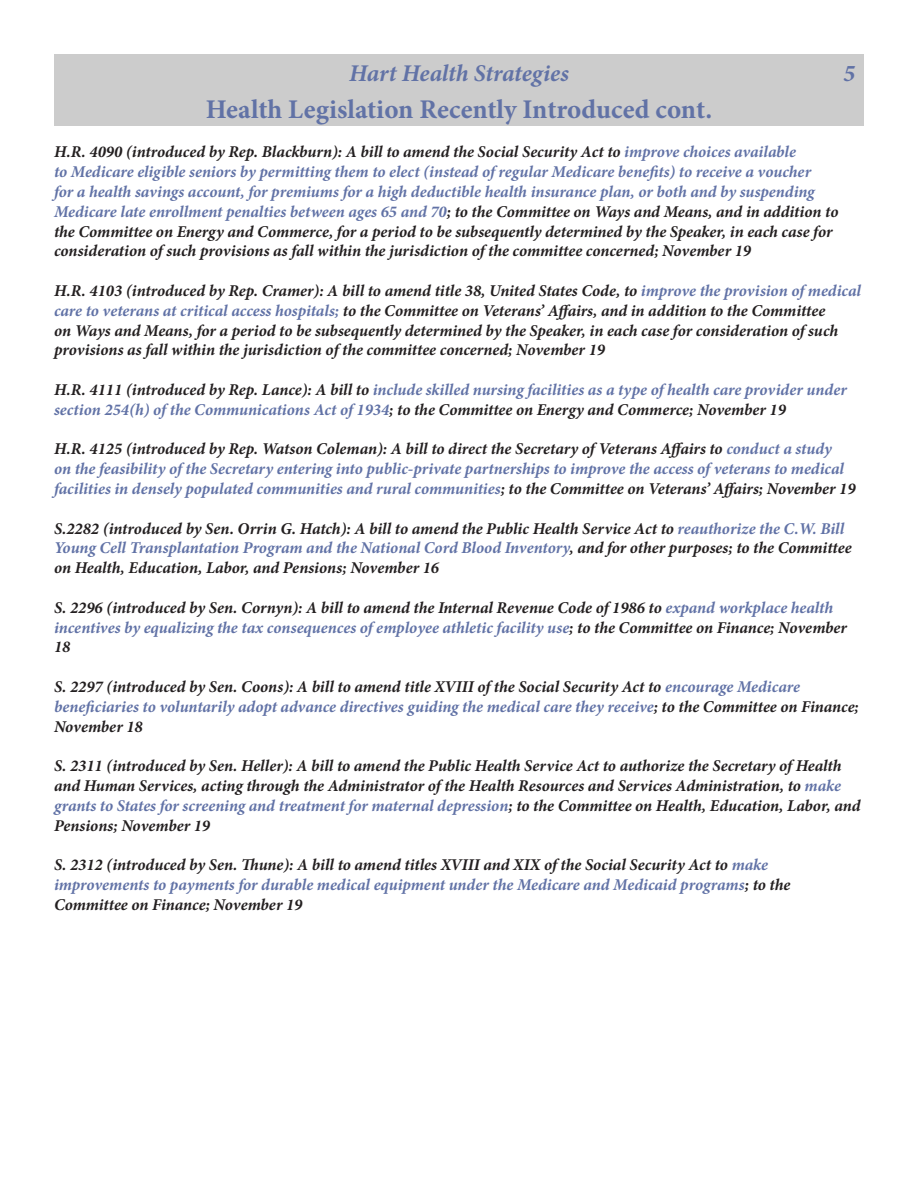
<style>
.page{position:relative;width:918px;height:1188px;background:#fff}
.page>*{position:absolute;margin:0;border:0;box-sizing:border-box;transform-origin:0 0}
.t1{font:700 27px "Minion Pro";color:#6172a6}
.t2{font:italic 700 24px "Minion Pro";letter-spacing:-.005em;color:#6172a6}
.t3{font:italic 700 16.5px/19.8px "Minion Pro";letter-spacing:-.005em;color:#231f20}
.t4{font:italic 700 16.5px/19.8px "Minion Pro";letter-spacing:-.005em;color:#6172a6}
.s1{color:#6172a6}
.s2{color:#231f20}
</style>
<div class="page">
<div style="left:54px;top:54px;width:810px;height:36px;background:#ccc"></div>
<div style="left:54px;top:90px;width:810px;height:36px;background:#ccc"></div>
<p class="t2" style="left:349px;top:56px;width:221px">Hart Health Strategies</p>
<p class="t2" style="left:844px;top:56px;width:13px">5</p>
<p class="t1" style="left:206px;top:90px;width:508px">Health Legislation Recently Introduced cont.</p>
<p class="t3" style="left:54px;top:142px;width:786px">H.R. 4090 (introduced by Rep. Blackburn): A bill to amend the Social Security Act to <span class="s1">improve choices available<br>to Medicare eligible seniors by permitting them to elect (instead of regular Medicare benefits) to receive a voucher<br>for a health savings account, for premiums for a high deductible health insurance plan, or both and by suspending Medicare late enrollment penalties between ages 65 and 70</span>; to the Committee on Ways and Means, and in addition to the Committee on Energy and Commerce, for a period to be subsequently determined by the Speaker, in each case for consideration of such provisions as fall within the jurisdiction of the committee concerned; November 19</p>
<p class="t3" style="left:54px;top:281px;width:809px">H.R. 4103 (introduced by Rep. Cramer): A bill to amend title 38, United States Code, to <span class="s1">improve the provision of medical care to veterans at critical access hospitals;</span> to the Committee on Veterans’ Affairs, and in addition to the Committee<br>on Ways and Means, for a period to be subsequently determined by the Speaker, in each case for consideration of such provisions as fall within the jurisdiction of the committee concerned; November 19</p>
<p class="t4" style="left:54px;top:380px;width:794px"><span class="s2">H.R. 4111 (introduced by Rep. Lance): A bill to</span> include skilled nursing facilities as a type of health care provider under section 254(h) of the Communications Act of 1934<span class="s2">; to the Committee on Energy and Commerce; November 19</span></p>
<p class="t4" style="left:54px;top:439px;width:803px"><span class="s2">H.R. 4125 (introduced by Rep. Watson Coleman): A bill to direct the Secretary of Veterans Affairs to</span> conduct a study<br>on the feasibility of the Secretary entering into public-private partnerships to improve the access of veterans to medical facilities in densely populated communities and rural communities<span class="s2">; to the Committee on Veterans’ Affairs; November 19</span></p>
<p class="t3" style="left:54px;top:518px;width:799px">S.2282 (introduced by Sen. Orrin G. Hatch): A bill to amend the Public Health Service Act to <span class="s1">reauthorize the C.W. Bill<br>Young Cell Transplantation Program and the National Cord Blood Inventory</span>, and for other purposes; to the Committee on Health, Education, Labor, and Pensions; November 16</p>
<p class="t3" style="left:54px;top:597px;width:795px">S. 2296 (introduced by Sen. Cornyn): A bill to amend the Internal Revenue Code of 1986 to <span class="s1">expand workplace health incentives by equalizing the tax consequences of employee athletic facility use</span>; to the Committee on Finance; November<br>18</p>
<p class="t3" style="left:54px;top:677px;width:806px">S. 2297 (introduced by Sen. Coons): A bill to amend title XVIII of the Social Security Act to <span class="s1">encourage Medicare beneficiaries to voluntarily adopt advance directives guiding the medical care they receive</span>; to the Committee on Finance;<br>November 18</p>
<p class="t3" style="left:54px;top:756px;width:808px">S. 2311 (introduced by Sen. Heller): A bill to amend the Public Health Service Act to authorize the Secretary of Health and Human Services, acting through the Administrator of the Health Resources and Services Administration, to <span class="s1">make grants to States for screening and treatment for maternal depression</span>; to the Committee on Health, Education, Labor, and Pensions; November 19</p>
<p class="t3" style="left:54px;top:855px;width:738px">S. 2312 (introduced by Sen. Thune): A bill to amend titles XVIII and XIX of the Social Security Act to <span class="s1">make improvements to payments for durable medical equipment under the Medicare and Medicaid programs</span>; to the<br>Committee on Finance; November 19</p>
</div>
